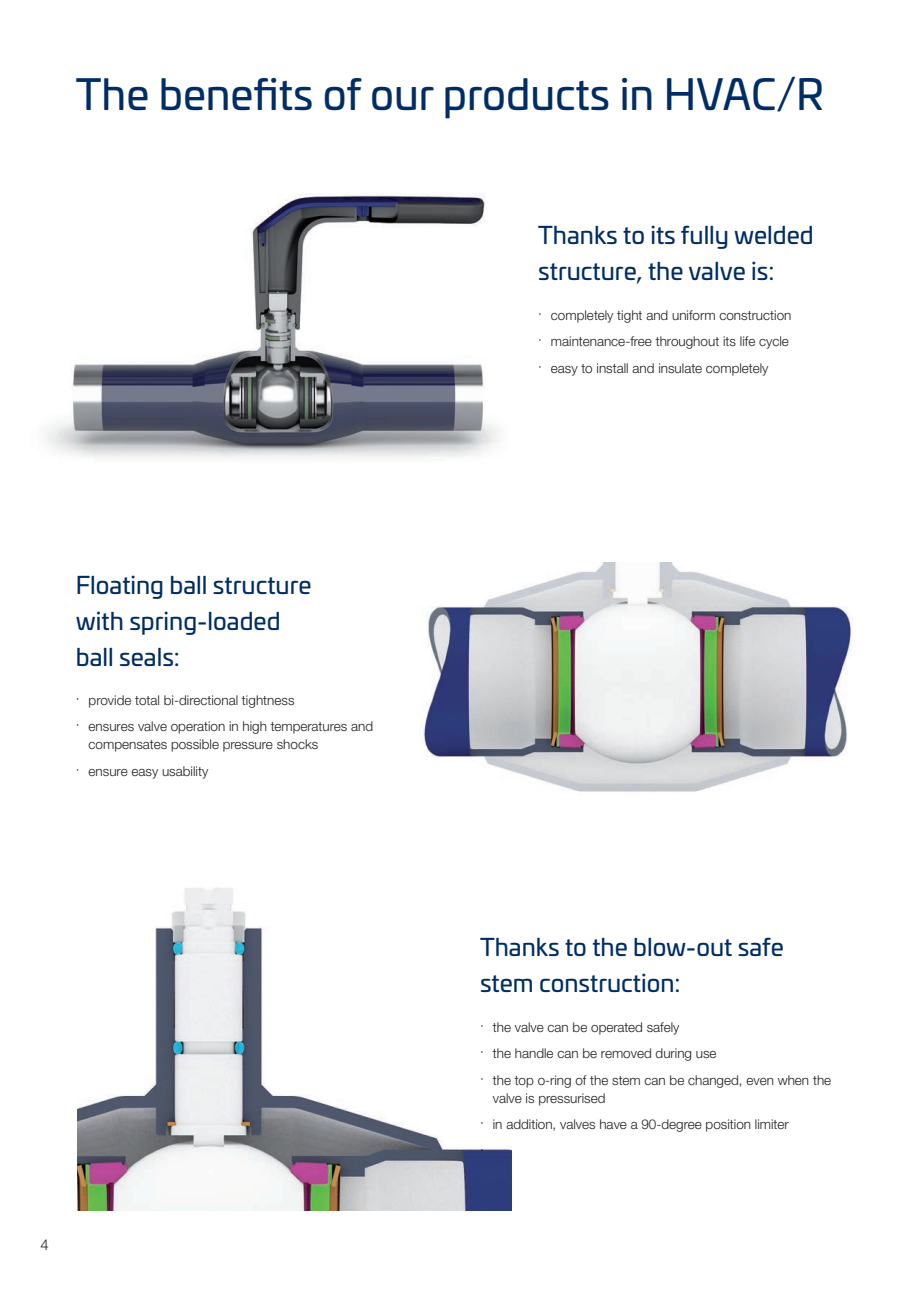
<style>
.page{position:relative;width:919px;height:1289px;background:#fff}
.page>*{position:absolute;margin:0;border:0;box-sizing:border-box;transform-origin:0 0}
.t1{font:42px "Univia Pro";color:#002d66}
.t2{font:24px/36px "Univia Pro";color:#002d66}
.t3{font:300 15px "Helvetica Neue LTW1 G";color:#231f20}
.t4{font:300 13.5px/26.5px "Helvetica Neue LTW1 G";color:#231f20}
</style>
<div class="page">
<img style="left:423px;top:562px;width:429px;height:230px">
<img style="left:77px;top:887px;width:434px;height:323px">
<img style="left:46px;top:193px;width:452px;height:265px">
<h1 class="t1" style="left:76px;top:63px;width:749px">The benefits of our products in HVAC/R</h1>
<h2 class="t2" style="left:538px;top:216px;width:277px">Thanks to its fully welded structure, the valve is:</h2>
<p class="t4" style="left:538px;top:301px;width:255px">· completely tight and uniform construction · maintenance-free throughout its life cycle · easy to install and insulate completely</p>
<h2 class="t2" style="left:76px;top:565px;width:237px">Floating ball structure with spring-loaded ball seals:</h2>
<p class="t4" style="left:76px;top:686px;width:299px">· provide total bi-directional tightness<br>· ensures valve operation in high temperatures and</p>
<p class="t4" style="left:76px;top:731px;width:244px;text-indent:13px">compensates possible pressure shocks · ensure easy usability</p>
<p class="t3" style="left:40px;top:1235px;width:10px">4</p>
<h2 class="t2" style="left:480px;top:928px;width:305px">Thanks to the blow-out safe stem construction:</h2>
<p class="t4" style="left:480px;top:1013px;width:352px">· the valve can be operated safely<br>· the handle can be removed during use<br>· the top o-ring of the stem can be changed, even when the</p>
<p class="t4" style="left:480px;top:1084px;width:310px;text-indent:13px">valve is pressurised<br>· in addition, valves have a 90-degree position limiter ·</p>
</div>
